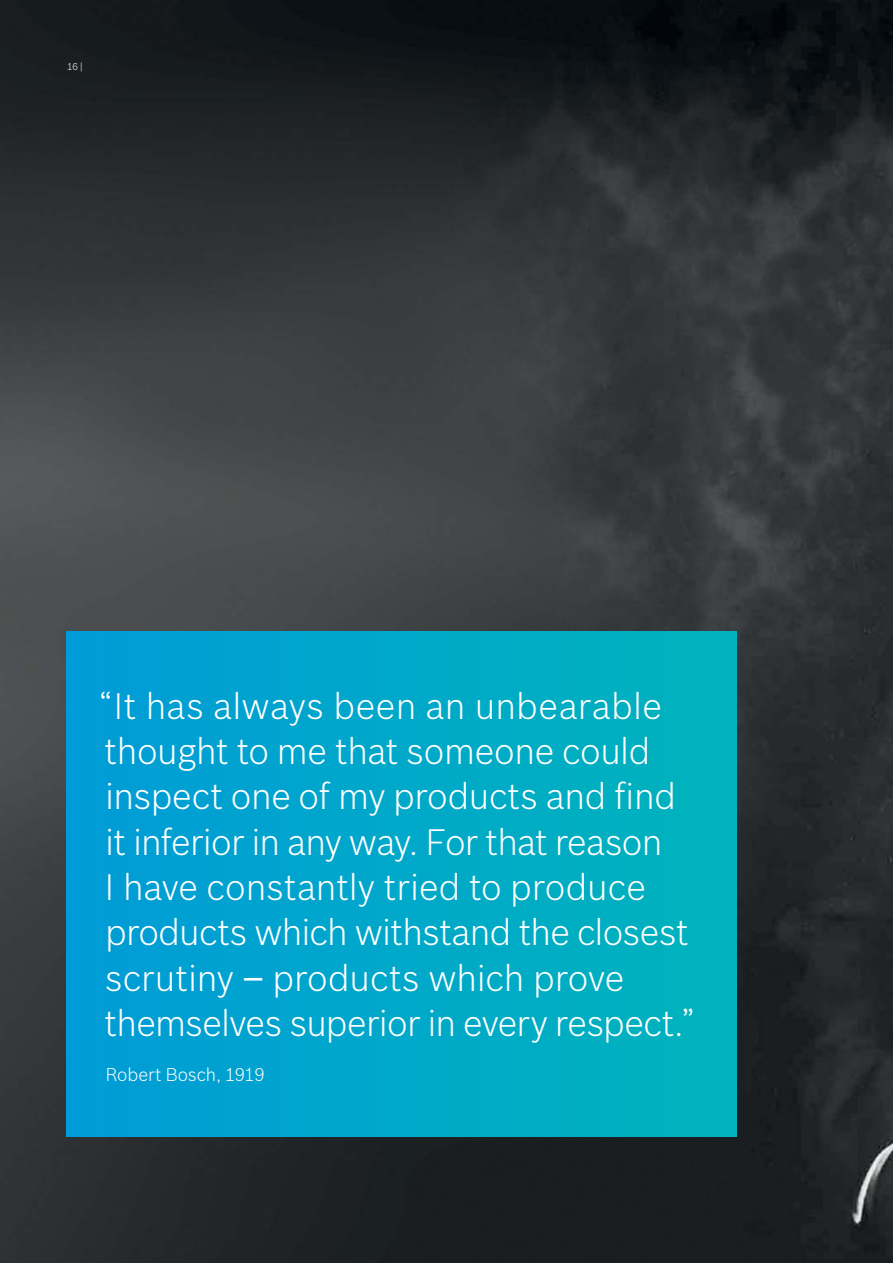
<style>
.page{position:relative;width:893px;height:1263px;background:#fff}
.page>*{position:absolute;margin:0;border:0;box-sizing:border-box;transform-origin:0 0}
.t1{font:300 36px/45.3px "Bosch Sans";letter-spacing:-.01em;color:#fff}
.t2{font:300 18px "Bosch Sans";letter-spacing:-.01em;color:#fff}
.t3{font:300 9.75px "Bosch Sans";color:#fff}
.s1{font-weight:400}
</style>
<div class="page">
<img style="left:0;top:0;width:893px;height:1263px">
<div style="left:67px;top:631px;width:670px;height:506px;background:#00a8c9"></div>
<p class="t3" style="left:67px;top:60px;width:17px">16 |</p>
<p class="t1" style="left:99px;top:681px;width:598px">“It has always been an unbearable thought to me that someone could inspect one of my products and find it inferior in any way. For that reason<br>I have constantly tried to produce products which withstand the closest scrutiny <span class="s1">–</span> products which prove themselves superior in every respect.”</p>
<p class="t2" style="left:106px;top:1062px;width:160px">Robert Bosch, 1919</p>
</div>
